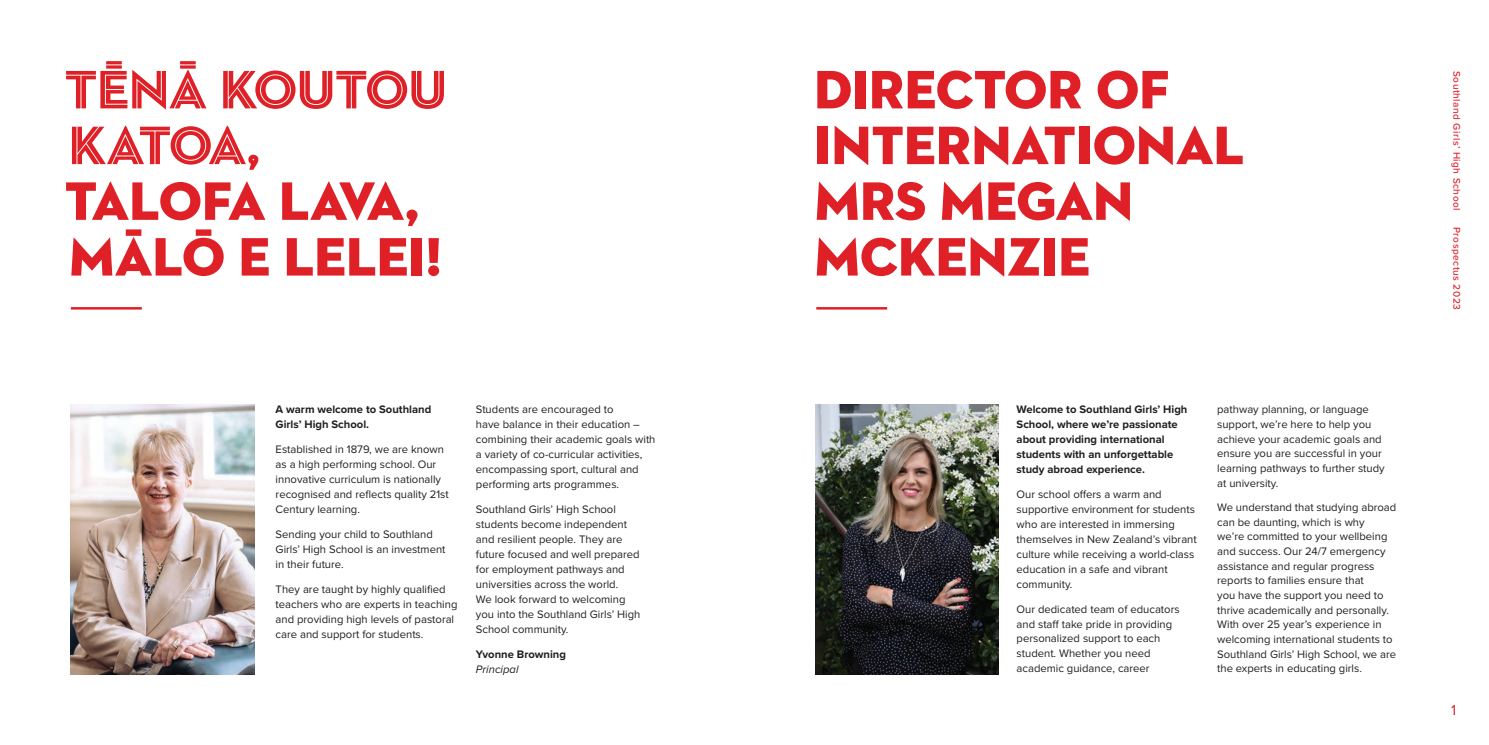
<style>
.page{position:relative;width:1489px;height:745px;background:#fff}
.page>*{position:absolute;margin:0;border:0;box-sizing:border-box;transform-origin:0 0}
.t1{font:55px/55.6px "Neutraface 2 Display Titling";color:#df2027}
.t2{font:55px/55.6px "Neutraface 2 Display Inline";color:#df2027}
.t3{font:15px "Proxima Nova";color:#df2027}
.t4{font:11.25px/15px "Proxima Nova";color:#231f20}
.t5{font:700 11.25px/15px "Proxima Nova";color:#231f20}
.t6{font:italic 11.25px "Proxima Nova";color:#231f20}
.t7{font:500 10px "Proxima Nova";letter-spacing:.05em;color:#df2027}
</style>
<div class="page">
<hr style="left:71px;top:307px;width:71px;height:2px;background:#df2027">
<img style="left:71px;top:404px;width:183px;height:270px">
<hr style="left:816px;top:307px;width:71px;height:2px;background:#df2027">
<img style="left:815px;top:404px;width:183px;height:270px">
<h1 class="t2" style="left:65px;top:62px;width:383px">TĒNĀ KOUTOU<br>KATOA,</h1>
<h1 class="t1" style="left:65px;top:173px;width:378px">TALOFA LAVA,<br>MĀLŌ E LELEI!</h1>
<p class="t5" style="left:275px;top:401px;width:157px">A warm welcome to Southland<br>Girls’ High School.</p>
<p class="t4" style="left:275px;top:441px;width:175px">Established in 1879, we are known as a high performing school. Our innovative curriculum is nationally recognised and reflects quality 21st<br>Century learning.</p>
<p class="t4" style="left:275px;top:526px;width:171px">Sending your child to Southland<br>Girls’ High School is an investment in their future.</p>
<p class="t4" style="left:275px;top:581px;width:183px">They are taught by highly qualified teachers who are experts in teaching and providing high levels of pastoral care and support for students.</p>
<p class="t4" style="left:476px;top:401px;width:181px">Students are encouraged to<br>have balance in their education – combining their academic goals with a variety of co-curricular activities, encompassing sport, cultural and performing arts programmes.</p>
<p class="t4" style="left:476px;top:501px;width:166px">Southland Girls’ High School students become independent and resilient people. They are future focused and well prepared for employment pathways and universities across the world.<br>We look forward to welcoming you into the Southland Girls’ High<br>School community.</p>
<p class="t5" style="left:476px;top:646px;width:92px">Yvonne Browning</p>
<p class="t6" style="left:476px;top:660px;width:44px">Principal</p>
<h1 class="t1" style="left:814px;top:62px;width:431px">DIRECTOR OF<br>INTERNATIONAL<br>MRS MEGAN<br>MCKENZIE</h1>
<p class="t5" style="left:1016px;top:401px;width:172px">Welcome to Southland Girls’ High<br>School, where we’re passionate about providing international students with an unforgettable study abroad experience.</p>
<p class="t4" style="left:1016px;top:486px;width:182px">Our school offers a warm and supportive environment for students who are interested in immersing themselves in New Zealand’s vibrant culture while receiving a world-class education in a safe and vibrant community.</p>
<p class="t4" style="left:1016px;top:601px;width:165px;line-height:14.6px">Our dedicated team of educators and staff take pride in providing personalized support to each student. Whether you need academic guidance, career</p>
<p class="t4" style="left:1217px;top:401px;width:169px;line-height:14.6px">pathway planning, or language support, we’re here to help you achieve your academic goals and ensure you are successful in your learning pathways to further study at university.</p>
<p class="t4" style="left:1217px;top:499px;width:181px;line-height:14.6px">We understand that studying abroad can be daunting, which is why<br>we’re committed to your wellbeing and success. Our 24/7 emergency assistance and regular progress reports to families ensure that<br>you have the support you need to thrive academically and personally.<br>With over 25 year’s experience in welcoming international students to Southland Girls’ High School, we are the experts in educating girls.</p>
<p class="t7" style="left:1464px;top:71px;width:141px;rotate:90deg">Southland Girls’ High School</p>
<p class="t7" style="left:1464px;top:227px;width:84px;rotate:90deg">Prospectus 2023</p>
<h2 class="t3" style="left:1450px;top:697px;width:7px">1</h2>
</div>
